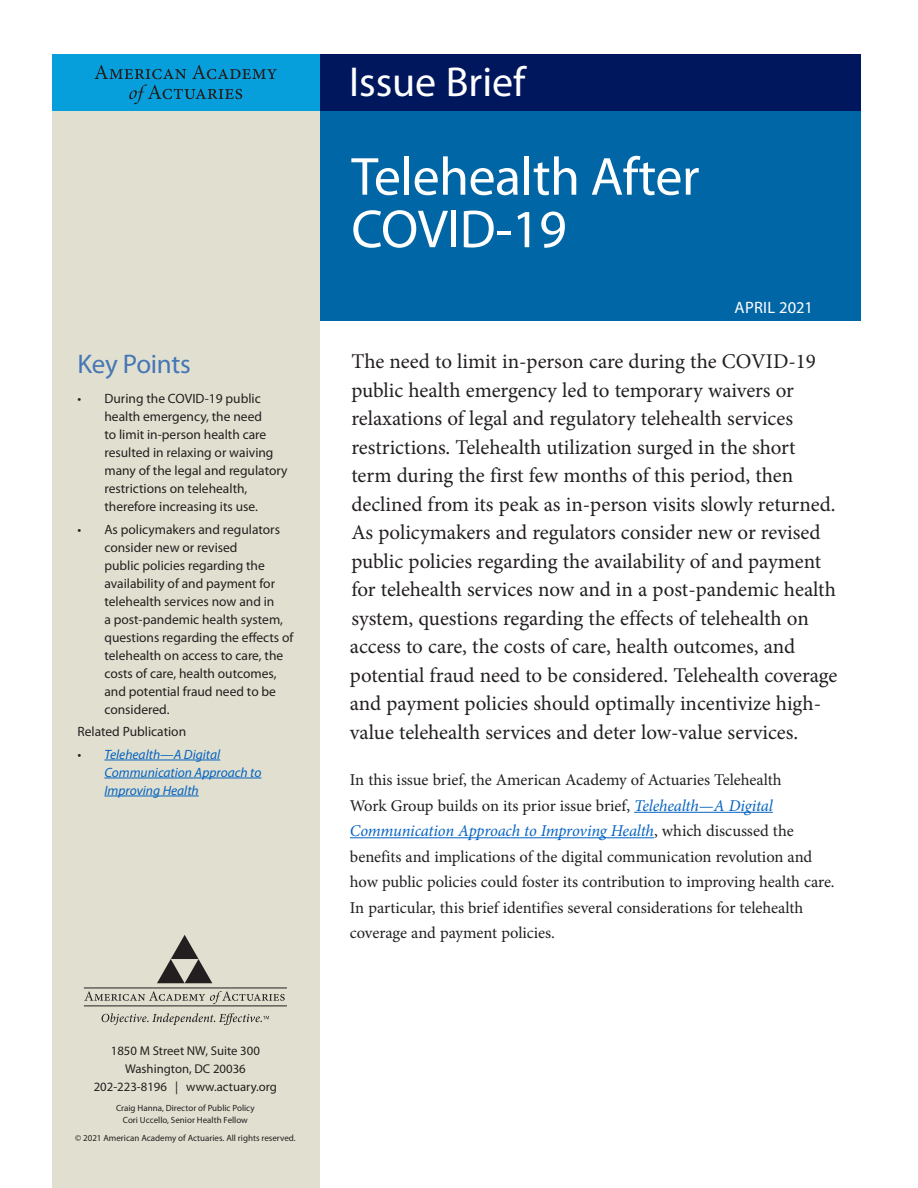
<style>
.page{position:relative;width:918px;height:1188px;background:#fff}
.page>*{position:absolute;margin:0;border:0;box-sizing:border-box;transform-origin:0 0}
.white_banner_head{font:54px/52.5px "Myriad Pro";letter-spacing:-.01em;color:#fff}
.t1{font:42px "Myriad Pro";color:#fff}
.Sub_1_Blueheads{font:27px "Myriad Pro";letter-spacing:-.01em;color:#4677b5}
.opening_paragraph{font:21px/28.5px "Minion Pro";color:#231f20}
.text_no_indent{font:16.5px/25.5px "Minion Pro";color:#231f20}
.text{font:16.5px "Myriad Pro";letter-spacing:.02em;color:#fff}
.t2{font:13.5px/18px "Myriad Pro";color:#231f20}
.t3{font:italic 13.5px/18px "Myriad Pro";color:#0563c1}
.t4{font:italic 13.5px "Myriad Pro";color:#231f20}
.t5{font:12.75px/18px "Myriad Pro";color:#231f20;text-align:center}
.t6{font:9px/12px "Myriad Pro";color:#231f20;text-align:center}
.s1{font-style:italic;color:#0563c1}
</style>
<div class="page">
<div style="left:304px;top:101px;width:556px;height:219px;background:#0066a6"></div>
<div style="left:52px;top:107px;width:268px;height:1081px;background:#e1e0d0"></div>
<svg style="left:157px;top:935px;width:55px;height:48px"></svg>
<svg style="left:84px;top:991px;width:201px;height:13px"></svg>
<hr style="left:84px;top:988px;width:203px;height:1px;background:#231f20">
<hr style="left:84px;top:1006px;width:203px;height:1px;background:#231f20">
<svg style="left:102px;top:1013px;width:167px;height:12px"></svg>
<div style="left:52px;top:54px;width:269px;height:57px;background:#069edb"></div>
<div style="left:320px;top:54px;width:541px;height:57px;background:#00175d"></div>
<hr style="left:94px;top:62px;width:185px;height:1px;background:#231f20">
<hr style="left:94px;top:87px;width:185px;height:1px;background:#231f20">
<svg style="left:94px;top:65px;width:183px;height:39px"></svg>
<hr style="left:128px;top:82px;width:116px;height:1px;background:#231f20">
<hr style="left:128px;top:107px;width:116px;height:1px;background:#231f20">
<hr style="left:634px;top:812px;width:139px;height:1px;background:#0563c1">
<hr style="left:350px;top:837px;width:304px;height:1px;background:#0563c1">
<hr style="left:104px;top:760px;width:116px;height:1px;background:#0563c1">
<hr style="left:104px;top:778px;width:157px;height:1px;background:#0563c1">
<hr style="left:104px;top:796px;width:95px;height:1px;background:#0563c1">
<p class="Sub_1_Blueheads" style="left:77px;top:347px;width:115px">Key Points</p>
<p class="t2" style="left:104px;top:389px;width:185px;text-indent:-27px">• During the COVID-19 public health emergency, the need<br>to limit in-person health care resulted in relaxing or waiving many of the legal and regulatory restrictions on telehealth, therefore increasing its use.</p>
<p class="t2" style="left:104px;top:520px;width:190px;text-indent:-27px">• As policymakers and regulators consider new or revised<br>public policies regarding the availability of and payment for telehealth services now and in<br>a post-pandemic health system, questions regarding the effects of telehealth on access to care, the costs of care, health outcomes, and potential fraud need to be considered.</p>
<p class="t2" style="left:77px;top:722px;width:110px">Related Publication</p>
<p class="t4" style="left:77px;top:746px;width:5px">•</p>
<p class="t3" style="left:104px;top:745px;width:159px">Telehealth—A Digital<br>Communication Approach to<br>Improving Health</p>
<p class="t5" style="left:94px;top:1042px;width:185px">1850 M Street NW, Suite 300<br>Washington, DC 20036<br>202-223-8196 | www.actuary.org</p>
<p class="t6" style="left:116px;top:1102px;width:140px">Craig Hanna, Director of Public Policy<br>Cori Uccello, Senior Health Fellow</p>
<p class="t6" style="left:75px;top:1132px;width:222px">© 2021 American Academy of Actuaries. All rights reserved.</p>
<h2 class="t1" style="left:349px;top:56px;width:178px">Issue Brief</h2>
<p class="white_banner_head" style="left:351px;top:149px;width:350px">Telehealth After<br>COVID-19</p>
<p class="text" style="left:735px;top:297px;width:80px">APRIL 2021</p>
<p class="opening_paragraph" style="left:350px;top:347px;width:489px">The need to limit in-person care during the COVID-19 public health emergency led to temporary waivers or relaxations of legal and regulatory telehealth services restrictions. Telehealth utilization surged in the short term during the first few months of this period, then declined from its peak as in-person visits slowly returned.<br>As policymakers and regulators consider new or revised public policies regarding the availability of and payment for telehealth services now and in a post-pandemic health system, questions regarding the effects of telehealth on access to care, the costs of care, health outcomes, and potential fraud need to be considered. Telehealth coverage and payment policies should optimally incentivize high&shy;value telehealth services and deter low-value services.</p>
<p class="text_no_indent" style="left:350px;top:767px;width:486px">In this issue brief, the American Academy of Actuaries Telehealth<br>Work Group builds on its prior issue brief, <span class="s1">Telehealth—A Digital Communication Approach to Improving Health</span>, which discussed the benefits and implications of the digital communication revolution and how public policies could foster its contribution to improving health care.<br>In particular, this brief identifies several considerations for telehealth coverage and payment policies.</p>
</div>
